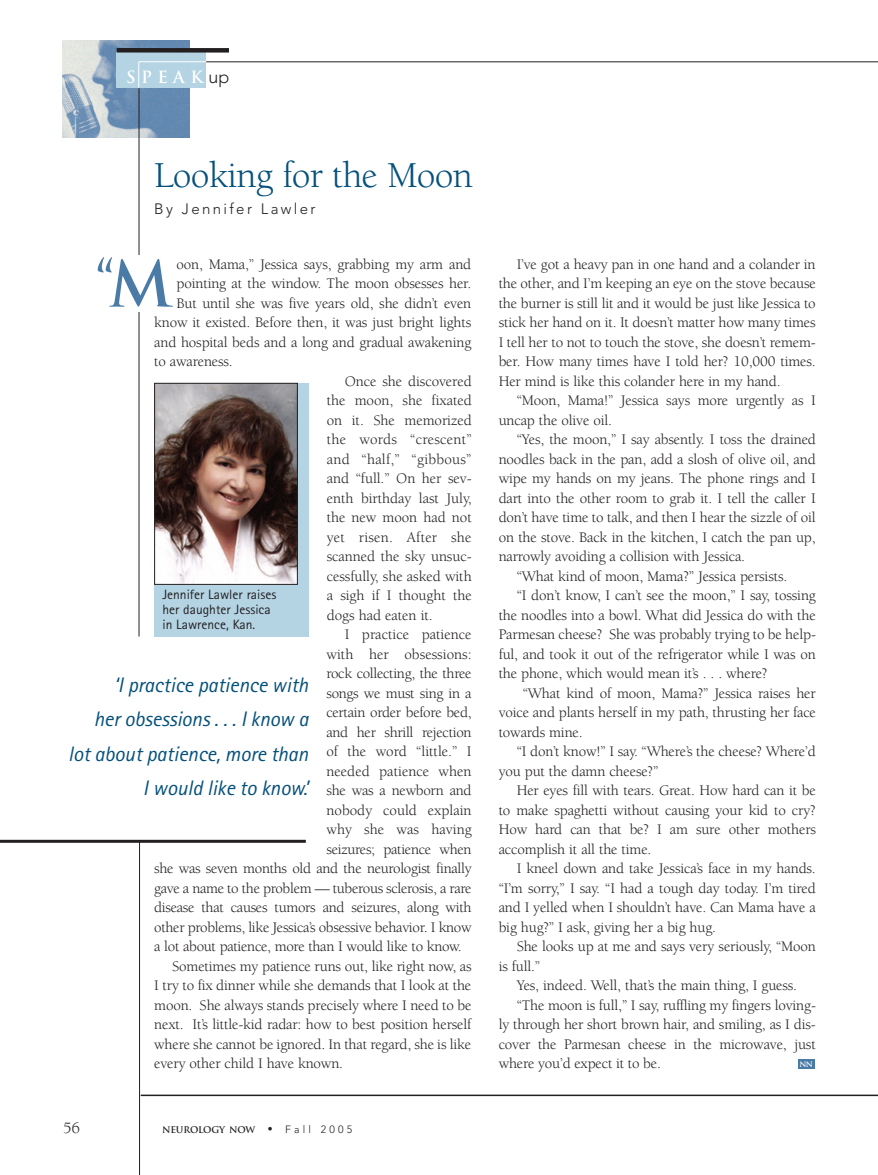
<style>
.page{position:relative;width:878px;height:1175px;background:#fff}
.page>*{position:absolute;margin:0;border:0;box-sizing:border-box;transform-origin:0 0}
.t1{font:61.5px "Trajan";color:#4a7ba7}
.t2{font:37.5px "Berkeley";letter-spacing:-.02em;color:#06517c}
.t3{font:italic 21px/34.5px "Rotis Sans Serif";letter-spacing:-.005em;color:#06517c;text-align:right}
.t4{font:700 16.5px "Trajan";letter-spacing:.33em;color:#fff}
.t5{font:16.5px "Berkeley";color:#231f20}
.t6{font:15px/19.5px "Berkeley";letter-spacing:-.01em;color:#231f20;text-align:justify}
.t7{font:15px "Berkeley";letter-spacing:.015em;color:#231f20}
.t8{font:300 15px "Avenir";letter-spacing:.155em;color:#231f20}
.t9{font:13.5px/15px "Rotis Sans Serif";color:#231f20}
.t10{font:700 9px "Trajan";letter-spacing:-.02em;color:#231f20}
.t11{font:700 7.5px "Trajan";color:#fff}
.s1{font-family:"Avenir";font-weight:300;font-size:18px;color:#231f20}
.s2{font-weight:700}
.s3{font-family:"Berkeley";font-weight:400;font-size:13.5px}
.s4{font-family:"Avenir";font-weight:300;font-size:10.5px}
</style>
<div class="page">
<div style="left:797px;top:1059px;width:17px;height:9px;background:#4a7ba7"></div>
<div style="left:154px;top:383px;width:155px;height:254px;background:#b4d4e4"></div>
<hr style="left:141px;top:1094px;width:737px;height:2px;background:#231f20">
<hr style="left:157px;top:62px;width:721px;height:1px;background:#231f20">
<hr style="left:139px;top:841px;width:1px;height:333px;background:#231f20">
<img style="left:156px;top:385px;width:140px;height:198px">
<div style="left:154px;top:383px;width:144px;height:202px;border:1px solid #231f20"></div>
<hr style="left:0;top:839px;width:306px;height:3px;background:#231f20">
<img style="left:63px;top:40px;width:126px;height:97px">
<div style="left:117px;top:53px;width:89px;height:35px;background:#b4d4e4"></div>
<div style="left:117px;top:48px;width:112px;height:5px;background:#231f20"></div>
<svg style="left:138px;top:62px;width:19px;height:29px"></svg>
<hr style="left:139px;top:61px;width:67px;height:1px;background:#fff">
<hr style="left:139px;top:88px;width:1px;height:548px;background:#231f20">
<div style="left:107px;top:255px;width:68px;height:57px;background:#fff"></div>
<p class="t4" style="left:126px;top:67px;width:105px">SPEAK<span class="s1">up</span></p>
<h2 class="t2" style="left:154px;top:160px;width:320px">Looking for the Moon</h2>
<p class="t8" style="left:154px;top:203px;width:163px">By Jennifer Lawler</p>
<h1 class="t1" style="left:95px;top:250px;width:79px">“<span class="s2">M</span></h1>
<p class="t6" style="left:176px;top:255px;width:296px">oon, Mama,” Jessica says, grabbing my arm and</p>
<p class="t6" style="left:176px;top:275px;width:296px">pointing at the window. The moon obsesses her.</p>
<p class="t6" style="left:176px;top:294px;width:296px">But until she was five years old, she didn’t even</p>
<p class="t6" style="left:154px;top:314px;width:318px">know it existed. Before then, it was just bright lights</p>
<p class="t6" style="left:154px;top:333px;width:318px">and hospital beds and a long and gradual awakening</p>
<p class="t6" style="left:154px;top:353px;width:80px">to awareness.</p>
<p class="t6" style="left:345px;top:372px;width:128px">Once she discovered</p>
<p class="t6" style="left:327px;top:392px;width:146px">the moon, she fixated</p>
<p class="t6" style="left:327px;top:411px;width:146px">on it. She memorized</p>
<p class="t7" style="left:327px;top:433px;width:146px">the words “crescent”</p>
<p class="t7" style="left:327px;top:453px;width:146px">and “half,” “gibbous”</p>
<p class="t6" style="left:327px;top:470px;width:146px">and “full.” On her sev-</p>
<p class="t6" style="left:327px;top:489px;width:146px">enth birthday last July,</p>
<p class="t6" style="left:327px;top:509px;width:146px">the new moon had not</p>
<p class="t7" style="left:327px;top:531px;width:146px">yet risen. After she</p>
<p class="t6" style="left:327px;top:548px;width:146px">scanned the sky unsuc-</p>
<p class="t6" style="left:327px;top:567px;width:146px">cessfully, she asked with</p>
<p class="t6" style="left:327px;top:587px;width:146px">a sigh if I thought the</p>
<p class="t6" style="left:327px;top:606px;width:107px">dogs had eaten it.</p>
<p class="t6" style="left:345px;top:626px;width:128px">I practice patience</p>
<p class="t6" style="left:326px;top:645px;width:147px">with her obsessions:</p>
<p class="t6" style="left:326px;top:665px;width:147px">rock collecting, the three</p>
<p class="t6" style="left:326px;top:684px;width:147px">songs we must sing in a</p>
<p class="t6" style="left:326px;top:704px;width:147px">certain order before bed,</p>
<p class="t6" style="left:326px;top:723px;width:147px">and her shrill rejection</p>
<p class="t6" style="left:326px;top:743px;width:147px">of the word “little.” I</p>
<p class="t6" style="left:326px;top:762px;width:147px">needed patience when</p>
<p class="t6" style="left:326px;top:782px;width:147px">she was a newborn and</p>
<p class="t6" style="left:326px;top:801px;width:147px">nobody could explain</p>
<p class="t6" style="left:326px;top:821px;width:147px">why she was having</p>
<p class="t6" style="left:326px;top:840px;width:147px">seizures; patience when</p>
<p class="t6" style="left:154px;top:860px;width:319px">she was seven months old and the neurologist finally</p>
<p class="t6" style="left:154px;top:879px;width:319px">gave a name to the problem — tuberous sclerosis, a rare</p>
<p class="t6" style="left:154px;top:899px;width:319px">disease that causes tumors and seizures, along with</p>
<p class="t6" style="left:154px;top:918px;width:319px">other problems, like Jessica’s obsessive behavior. I know</p>
<p class="t6" style="left:154px;top:938px;width:309px">a lot about patience, more than I would like to know.</p>
<p class="t6" style="left:172px;top:957px;width:301px">Sometimes my patience runs out, like right now, as</p>
<p class="t6" style="left:154px;top:977px;width:318px">I try to fix dinner while she demands that I look at the</p>
<p class="t6" style="left:154px;top:996px;width:319px">moon. She always stands precisely where I need to be</p>
<p class="t6" style="left:154px;top:1016px;width:318px">next. It’s little-kid radar: how to best position herself</p>
<p class="t6" style="left:154px;top:1035px;width:318px">where she cannot be ignored. In that regard, she is like</p>
<p class="t6" style="left:154px;top:1055px;width:190px">every other child I have known.</p>
<p class="t9" style="left:162px;top:588px;width:115px">Jennifer Lawler raises her daughter Jessica in Lawrence, Kan.</p>
<h3 class="t3" style="left:68px;top:669px;width:242px">‘I practice patience with<br>her obsessions . . . I know a lot about patience, more than<br>I would like to know.’</h3>
<p class="t5" style="left:63px;top:1121px;width:19px">56</p>
<p class="t10" style="left:162px;top:1124px;width:192px">NEUROLOGY NOW <span class="s3">•</span> <span class="s4">F a l l 2 0 0 5</span></p>
<p class="t6" style="left:498px;top:255px;width:318px;text-indent:18px">I’ve got a heavy pan in one hand and a colander in the other, and I’m keeping an eye on the stove because the burner is still lit and it would be just like Jessica to stick her hand on it. It doesn’t matter how many times I tell her to not to touch the stove, she doesn’t remem&shy;ber. How many times have I told her? 10,000 times.<br>Her mind is like this colander here in my hand.</p>
<p class="t6" style="left:498px;top:392px;width:318px;text-indent:18px">“Moon, Mama!” Jessica says more urgently as I uncap the olive oil.</p>
<p class="t6" style="left:516px;top:431px;width:301px">“Yes, the moon,” I say absently. I toss the drained</p>
<p class="t6" style="left:498px;top:450px;width:318px">noodles back in the pan, add a slosh of olive oil, and</p>
<p class="t6" style="left:498px;top:470px;width:318px">wipe my hands on my jeans. The phone rings and I</p>
<p class="t6" style="left:498px;top:489px;width:318px">dart into the other room to grab it. I tell the caller I</p>
<p class="t6" style="left:498px;top:509px;width:318px">don’t have time to talk, and then I hear the sizzle of oil</p>
<p class="t6" style="left:498px;top:528px;width:318px">on the stove. Back in the kitchen, I catch the pan up,</p>
<p class="t6" style="left:498px;top:548px;width:248px">narrowly avoiding a collision with Jessica.</p>
<p class="t6" style="left:516px;top:567px;width:272px">“What kind of moon, Mama?” Jessica persists.</p>
<p class="t6" style="left:516px;top:587px;width:300px">“I don’t know, I can’t see the moon,” I say, tossing</p>
<p class="t6" style="left:498px;top:606px;width:318px">the noodles into a bowl. What did Jessica do with the</p>
<p class="t6" style="left:498px;top:626px;width:319px">Parmesan cheese? She was probably trying to be help-</p>
<p class="t6" style="left:498px;top:645px;width:318px">ful, and took it out of the refrigerator while I was on</p>
<p class="t6" style="left:498px;top:665px;width:270px">the phone, which would mean it’s . . . where?</p>
<p class="t6" style="left:523px;top:684px;width:294px">“What kind of moon, Mama?” Jessica raises her</p>
<p class="t6" style="left:498px;top:704px;width:319px">voice and plants herself in my path, thrusting her face</p>
<p class="t6" style="left:498px;top:723px;width:85px">towards mine.</p>
<p class="t6" style="left:516px;top:743px;width:300px">“I don’t know!” I say. “Where’s the cheese? Where’d</p>
<p class="t6" style="left:498px;top:762px;width:161px">you put the damn cheese?”</p>
<p class="t6" style="left:516px;top:782px;width:300px">Her eyes fill with tears. Great. How hard can it be</p>
<p class="t6" style="left:498px;top:801px;width:318px">to make spaghetti without causing your kid to cry?</p>
<p class="t6" style="left:498px;top:821px;width:319px">How hard can that be? I am sure other mothers</p>
<p class="t6" style="left:498px;top:840px;width:154px">accomplish it all the time.</p>
<p class="t6" style="left:516px;top:860px;width:300px">I kneel down and take Jessica’s face in my hands.</p>
<p class="t6" style="left:498px;top:879px;width:318px">“I’m sorry,” I say. “I had a tough day today. I’m tired</p>
<p class="t6" style="left:498px;top:899px;width:318px">and I yelled when I shouldn’t have. Can Mama have a</p>
<p class="t6" style="left:498px;top:918px;width:219px">big hug?” I ask, giving her a big hug.</p>
<p class="t6" style="left:516px;top:938px;width:301px">She looks up at me and says very seriously, “Moon</p>
<p class="t6" style="left:498px;top:957px;width:43px">is full.”</p>
<p class="t6" style="left:516px;top:977px;width:282px">Yes, indeed. Well, that’s the main thing, I guess.</p>
<p class="t6" style="left:516px;top:996px;width:301px">“The moon is full,” I say, ruffling my fingers loving-</p>
<p class="t6" style="left:498px;top:1016px;width:318px">ly through her short brown hair, and smiling, as I dis-</p>
<p class="t6" style="left:498px;top:1035px;width:318px">cover the Parmesan cheese in the microwave, just</p>
<p class="t6" style="left:498px;top:1055px;width:164px">where you’d expect it to be.</p>
<p class="t11" style="left:799px;top:1059px;width:15px">NN</p>
</div>
